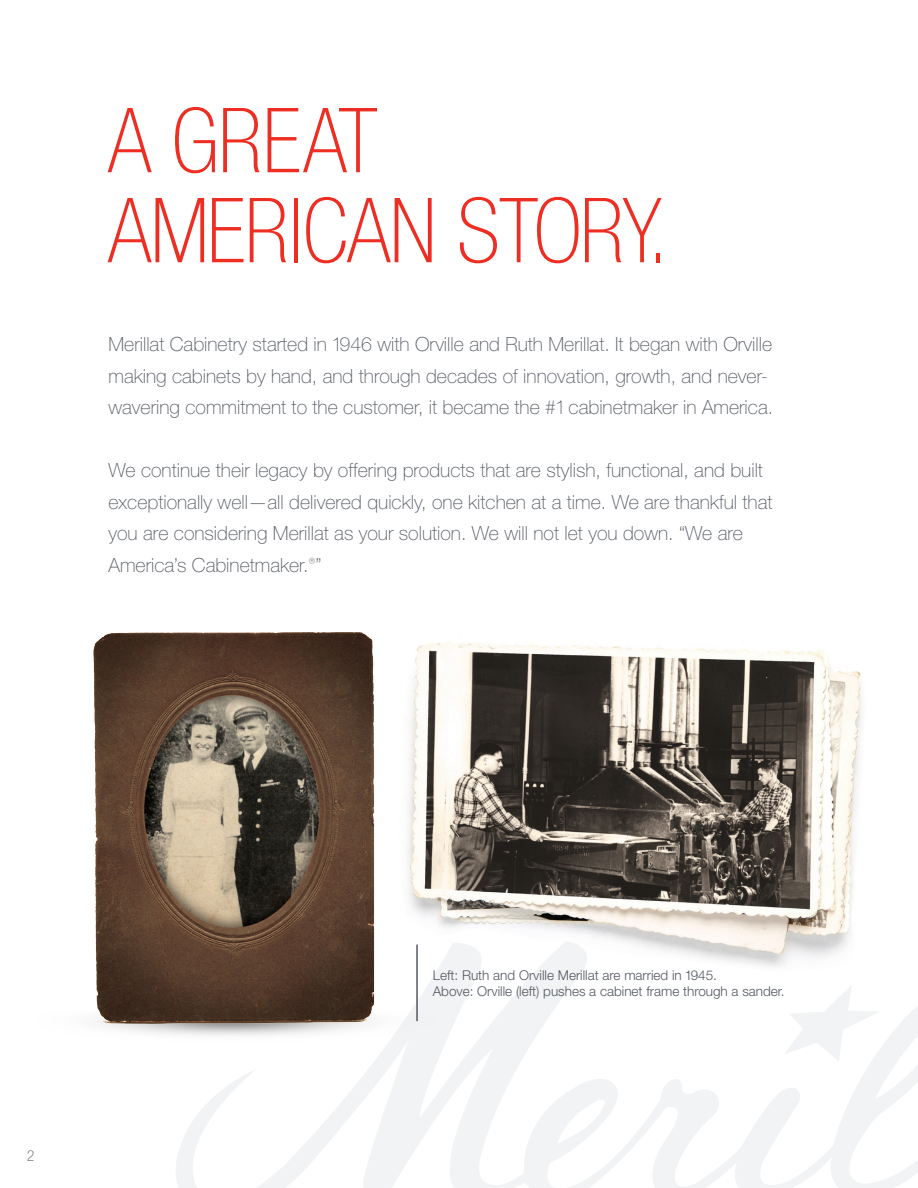
<style>
.page{position:relative;width:918px;height:1188px;background:#fff}
.page>*{position:absolute;margin:0;border:0;box-sizing:border-box;transform-origin:0 0}
.t1{font:100 condensed 90px/90px "Helvetica Neue LT Bali 09";letter-spacing:-.005em;color:#ee2e22}
.t2{font:100 19.5px/31.5px "Helvetica Neue LT Bali 09";color:#535860}
.t3{font:100 condensed 15px "Helvetica Neue LT Bali 09";color:#535860}
.t4{font:300 13.5px/16.2px "Helvetica Neue LT Bali 09";color:#535860}
</style>
<div class="page">
<svg style="left:176px;top:991px;width:742px;height:197px"></svg>
<img style="left:401px;top:1012px;width:57px;height:33px">
<hr style="left:416px;top:945px;width:2px;height:76px;background:#535860">
<img style="left:407px;top:642px;width:455px;height:349px">
<img style="left:93px;top:632px;width:308px;height:439px">
<h1 class="t1" style="left:108px;top:95px;width:562px">A GREAT<br>AMERICAN STORY.</h1>
<p class="t2" style="left:108px;top:328px;width:666px">Merillat Cabinetry started in 1946 with Orville and Ruth Merillat. It began with Orville making cabinets by hand, and through decades of innovation, growth, and never&shy;wavering commitment to the customer, it became the #1 cabinetmaker in America.</p>
<p class="t2" style="left:108px;top:454px;width:665px">We continue their legacy by offering products that are stylish, functional, and built exceptionally well—all delivered quickly, one kitchen at a time. We are thankful that you are considering Merillat as your solution. We will not let you down. “We are America’s Cabinetmaker.®”</p>
<p class="t3" style="left:27px;top:1147px;width:9px">2</p>
<p class="t4" style="left:433px;top:966px;width:353px">Left: Ruth and Orville Merillat are married in 1945.<br>Above: Orville (left) pushes a cabinet frame through a sander.</p>
</div>
